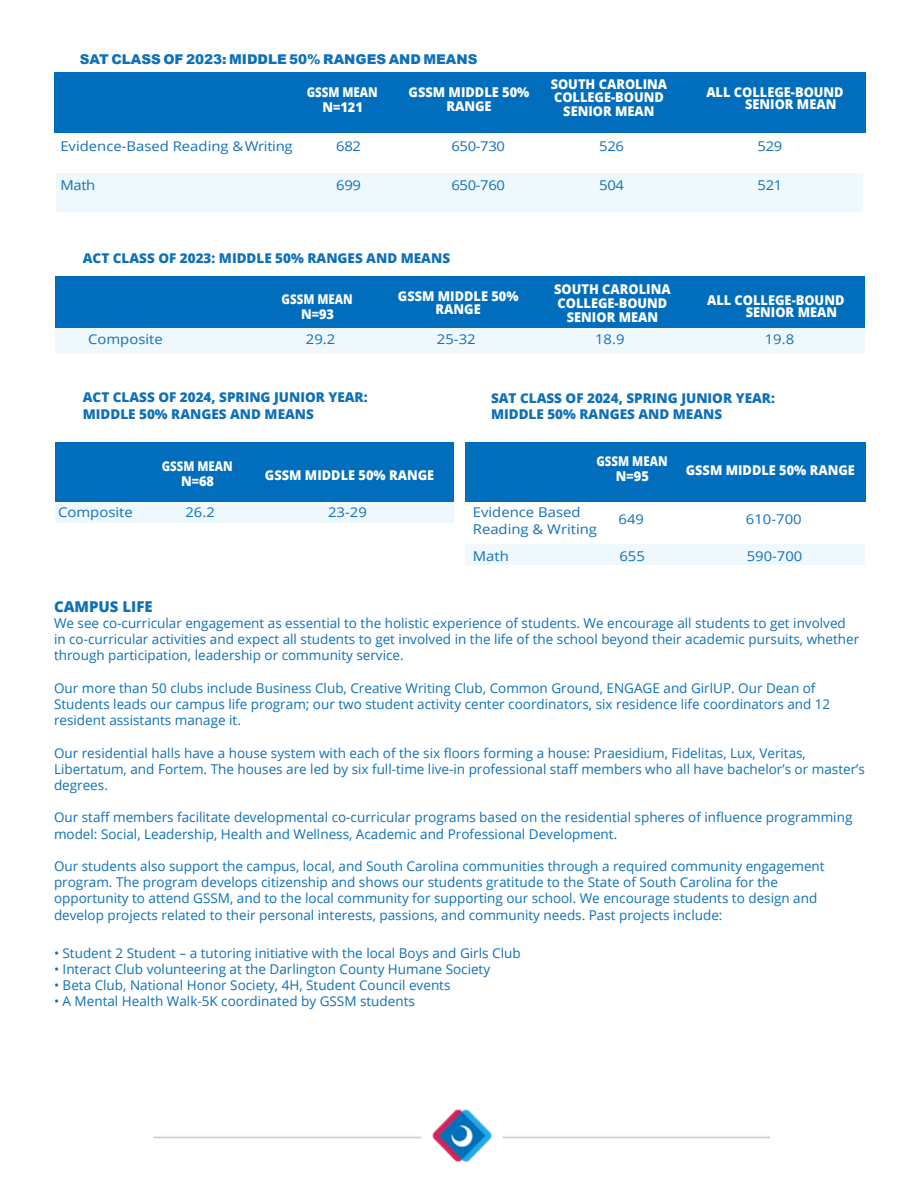
<style>
.page{position:relative;width:918px;height:1188px;background:#fff}
.page>*{position:absolute;margin:0;border:0;box-sizing:border-box;transform-origin:0 0}
.t1{font:800 15px "Open Sans";color:#0d71b9}
.t2{font:13.5px/16.2px "Open Sans";color:#0d71b9}
.t3{font:800 13.5px/12.1px "Open Sans";color:#fff;scale:.95 1}
.t4{font:13.5px "Open Sans";color:#1471b9;scale:1.1 1}
.t5{font:800 13.5px "Open Sans";color:#0e70b8}
.t6{font:900 13.5px "Arial";color:#0e70b8}
.t7{font:800 13.5px "Open Sans";color:#fff;scale:.85 1}
</style>
<div class="page">
<div style="left:57px;top:174px;width:806px;height:38px;background:#eef8fd"></div>
<div style="left:466px;top:544px;width:399px;height:21px;background:#eef8fd"></div>
<div style="left:55px;top:501px;width:399px;height:22px;background:#eef8fd"></div>
<div style="left:55px;top:327px;width:810px;height:27px;background:#eef8fd"></div>
<div style="left:54px;top:72px;width:812px;height:61px;background:#006ebd"></div>
<div style="left:55px;top:276px;width:810px;height:52px;background:#006ebd"></div>
<div style="left:55px;top:442px;width:399px;height:60px;background:#006ebd"></div>
<div style="left:466px;top:442px;width:400px;height:60px;background:#006ebd"></div>
<img style="left:153px;top:1109px;width:616px;height:54px">
<p class="t6" style="left:80px;top:49px;width:399px">SAT CLASS OF 2023: MIDDLE 50% RANGES AND MEANS</p>
<p class="t7" style="left:307px;top:82px;width:85px">GSSM MEAN</p>
<p class="t3" style="left:322px;top:100px;width:44px">N=121</p>
<p class="t3" style="left:409px;top:86px;width:129px">GSSM MIDDLE 50%</p>
<p class="t3" style="left:446px;top:99px;width:49px">RANGE</p>
<p class="t3" style="left:551px;top:77px;width:124px">SOUTH CAROLINA</p>
<p class="t3" style="left:554px;top:91px;width:117px">COLLEGE-BOUND</p>
<p class="t3" style="left:563px;top:104px;width:98px">SENIOR MEAN</p>
<p class="t3" style="left:745px;top:86px;width:105px;text-indent:-39px">ALL COLLEGE-BOUND<br>SENIOR MEAN</p>
<p class="t4" style="left:60px;top:137px;width:213px">Evidence-Based Reading &amp; Writing</p>
<p class="t4" style="left:336px;top:137px;width:24px">682</p>
<p class="t4" style="left:451px;top:137px;width:50px">650-730</p>
<p class="t4" style="left:599px;top:137px;width:24px">526</p>
<p class="t4" style="left:758px;top:137px;width:24px">529</p>
<p class="t4" style="left:60px;top:176px;width:33px">Math</p>
<p class="t4" style="left:336px;top:176px;width:24px">699</p>
<p class="t4" style="left:451px;top:176px;width:50px">650-760</p>
<p class="t4" style="left:599px;top:176px;width:24px">504</p>
<p class="t4" style="left:758px;top:176px;width:24px">521</p>
<p class="t5" style="left:83px;top:248px;width:369px">ACT CLASS OF 2023: MIDDLE 50% RANGES AND MEANS</p>
<p class="t7" style="left:282px;top:288px;width:85px">GSSM MEAN</p>
<p class="t3" style="left:301px;top:307px;width:36px">N=93</p>
<p class="t3" style="left:398px;top:289px;width:129px">GSSM MIDDLE 50%</p>
<p class="t3" style="left:436px;top:302px;width:49px">RANGE</p>
<p class="t3" style="left:554px;top:283px;width:124px">SOUTH CAROLINA</p>
<p class="t3" style="left:558px;top:296px;width:117px">COLLEGE-BOUND</p>
<p class="t3" style="left:567px;top:310px;width:98px">SENIOR MEAN</p>
<p class="t3" style="left:746px;top:293px;width:105px;text-indent:-39px">ALL COLLEGE-BOUND<br>SENIOR MEAN</p>
<p class="t4" style="left:88px;top:329px;width:69px">Composite</p>
<p class="t4" style="left:306px;top:329px;width:28px">29.2</p>
<p class="t4" style="left:437px;top:329px;width:37px">25-32</p>
<p class="t4" style="left:595px;top:329px;width:28px">18.9</p>
<p class="t4" style="left:765px;top:329px;width:28px">19.8</p>
<p class="t5" style="left:83px;top:387px;width:286px">ACT CLASS OF 2024, SPRING JUNIOR YEAR:</p>
<p class="t5" style="left:83px;top:403px;width:233px">MIDDLE 50% RANGES AND MEANS</p>
<p class="t5" style="left:491px;top:387px;width:285px">SAT CLASS OF 2024, SPRING JUNIOR YEAR:</p>
<p class="t5" style="left:491px;top:404px;width:233px">MIDDLE 50% RANGES AND MEANS</p>
<p class="t7" style="left:162px;top:456px;width:85px">GSSM MEAN</p>
<p class="t3" style="left:181px;top:474px;width:36px">N=68</p>
<p class="t3" style="left:265px;top:468px;width:180px">GSSM MIDDLE 50% RANGE</p>
<p class="t7" style="left:596px;top:451px;width:85px">GSSM MEAN</p>
<p class="t3" style="left:616px;top:470px;width:36px">N=95</p>
<p class="t3" style="left:686px;top:464px;width:180px">GSSM MIDDLE 50% RANGE</p>
<p class="t4" style="left:58px;top:503px;width:69px">Composite</p>
<p class="t4" style="left:185px;top:503px;width:28px">26.2</p>
<p class="t4" style="left:328px;top:503px;width:37px">23-29</p>
<p class="t4" style="left:473px;top:503px;width:99px">Evidence Based</p>
<p class="t4" style="left:473px;top:520px;width:114px">Reading &amp; Writing</p>
<p class="t4" style="left:619px;top:510px;width:25px">649</p>
<p class="t4" style="left:746px;top:510px;width:52px">610-700</p>
<p class="t4" style="left:473px;top:547px;width:34px">Math</p>
<p class="t4" style="left:619px;top:547px;width:25px">655</p>
<p class="t4" style="left:747px;top:547px;width:52px">590-700</p>
<p class="t1" style="left:54px;top:595px;width:100px">CAMPUS LIFE</p>
<p class="t2" style="left:54px;top:615px;width:807px">We see co-curricular engagement as essential to the holistic experience of students. We encourage all students to get involved in co-curricular activities and expect all students to get involved in the life of the school beyond their academic pursuits, whether through participation, leadership or community service.</p>
<p class="t2" style="left:54px;top:680px;width:763px">Our more than 50 clubs include Business Club, Creative Writing Club, Common Ground, ENGAGE and GirlUP. Our Dean of</p>
<p class="t2" style="left:54px;top:696px;width:778px">Students leads our campus life program; our two student activity center coordinators, six residence life coordinators and 12 resident assistants manage it.</p>
<p class="t2" style="left:54px;top:744px;width:753px">Our residential halls have a house system with each of the six floors forming a house: Praesidium, Fidelitas, Lux, Veritas,</p>
<p class="t2" style="left:54px;top:761px;width:812px">Libertatum, and Fortem. The houses are led by six full-time live-in professional staff members who all have bachelor’s or master’s degrees.</p>
<p class="t2" style="left:54px;top:809px;width:800px">Our staff members facilitate developmental co-curricular programs based on the residential spheres of influence programming model: Social, Leadership, Health and Wellness, Academic and Professional Development.</p>
<p class="t2" style="left:54px;top:858px;width:772px">Our students also support the campus, local, and South Carolina communities through a required community engagement</p>
<p class="t2" style="left:54px;top:874px;width:726px">program. The program develops citizenship and shows our students gratitude to the State of South Carolina for the</p>
<p class="t2" style="left:54px;top:890px;width:765px">opportunity to attend GSSM, and to the local community for supporting our school. We encourage students to design and</p>
<p class="t2" style="left:54px;top:906px;width:670px">develop projects related to their personal interests, passions, and community needs. Past projects include:</p>
<p class="t2" style="left:54px;top:945px;width:468px">• Student 2 Student – a tutoring initiative with the local Boys and Girls Club</p>
<p class="t2" style="left:54px;top:961px;width:438px">• Interact Club volunteering at the Darlington County Humane Society</p>
<p class="t2" style="left:54px;top:977px;width:398px">• Beta Club, National Honor Society, 4H, Student Council events</p>
<p class="t2" style="left:54px;top:993px;width:362px">• A Mental Health Walk-5K coordinated by GSSM students</p>
</div>
